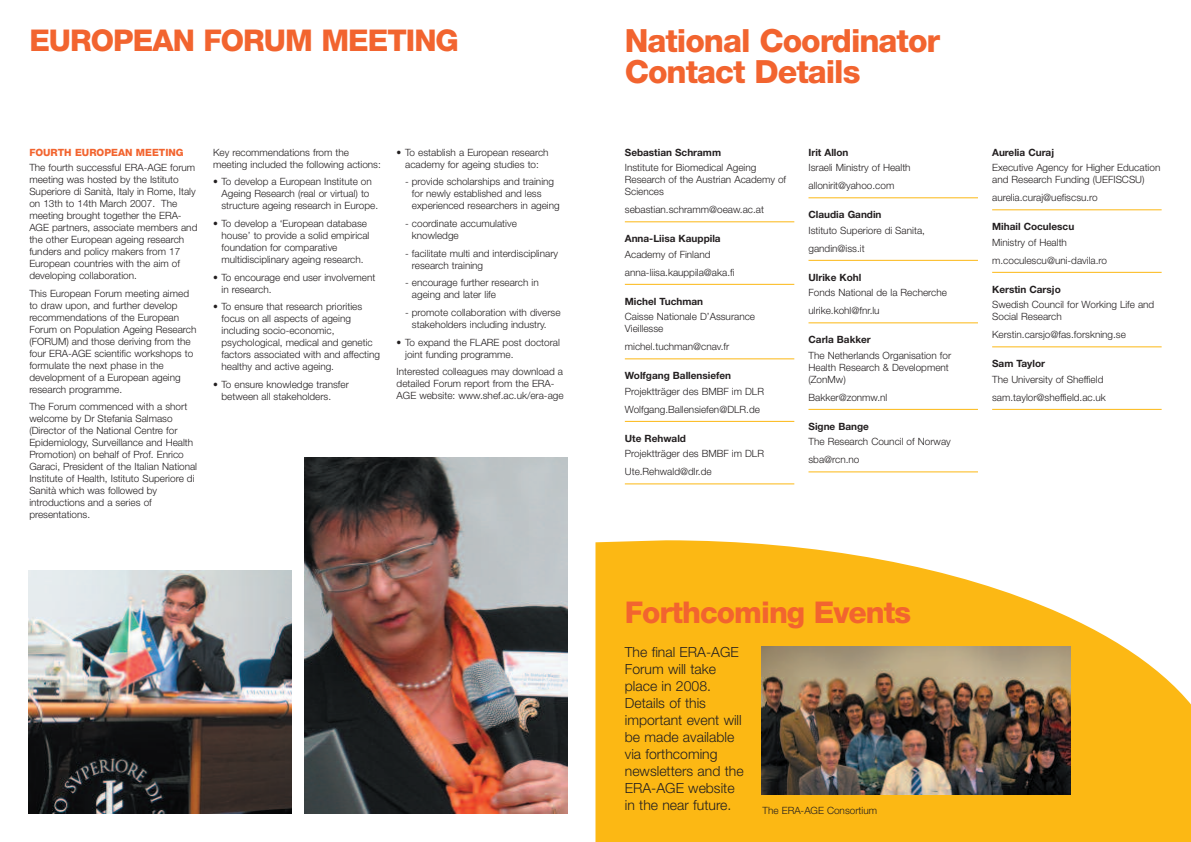
<style>
.page{position:relative;width:1191px;height:842px;background:#fff}
.page>*{position:absolute;margin:0;border:0;box-sizing:border-box;transform-origin:0 0}
.t1{font:800 32px/31px "Helvetica Neue";letter-spacing:-.03em;color:#f2642f}
.t2{font:800 30px "Helvetica Neue";letter-spacing:-.03em;color:#f2642f}
.t3{font:300 14px/17px "Helvetica Neue";color:#231f20}
.t4{font:300 10px/12px "Helvetica Neue";color:#231f20}
.t5{font:700 10px "Helvetica Neue";color:#231f20}
.t6{font:800 10px "Helvetica Neue";color:#f2642f}
</style>
<div class="page">
<img style="left:28px;top:570px;width:264px;height:244px">
<img style="left:304px;top:458px;width:263px;height:356px">
<svg style="left:595px;top:540px;width:596px;height:302px;fill:#fcb814"></svg>
<hr style="left:625px;top:222px;width:169px;height:1px;background:#fcb814">
<hr style="left:625px;top:284px;width:169px;height:1px;background:#fcb814">
<hr style="left:625px;top:359px;width:169px;height:1px;background:#fcb814">
<hr style="left:625px;top:421px;width:169px;height:1px;background:#fcb814">
<hr style="left:625px;top:484px;width:169px;height:1px;background:#fcb814">
<hr style="left:808px;top:198px;width:170px;height:1px;background:#fcb814">
<hr style="left:808px;top:260px;width:170px;height:1px;background:#fcb814">
<hr style="left:808px;top:323px;width:170px;height:1px;background:#fcb814">
<hr style="left:808px;top:409px;width:170px;height:1px;background:#fcb814">
<hr style="left:808px;top:472px;width:170px;height:1px;background:#fcb814">
<hr style="left:992px;top:210px;width:169px;height:1px;background:#fcb814">
<hr style="left:992px;top:272px;width:169px;height:1px;background:#fcb814">
<hr style="left:992px;top:347px;width:169px;height:1px;background:#fcb814">
<hr style="left:992px;top:409px;width:169px;height:1px;background:#fcb814">
<img style="left:761px;top:646px;width:309px;height:149px">
<h2 class="t2" style="left:29px;top:29px;width:431px">EUROPEAN FORUM MEETING</h2>
<h1 class="t1" style="left:625px;top:28px;width:317px">National Coordinator<br>Contact Details</h1>
<p class="t6" style="left:29px;top:148px;width:156px">FOURTH EUROPEAN MEETING</p>
<p class="t4" style="left:29px;top:162px;width:170px">The fourth successful ERA-AGE forum meeting was hosted by the Istituto Superiore di Sanità, Italy in Rome, Italy on 13th to 14th March 2007. The meeting brought together the ERA-AGE partners, associate members and the other European ageing research funders and policy makers from 17<br>European countries with the aim of developing collaboration.</p>
<p class="t4" style="left:29px;top:288px;width:169px">This European Forum meeting aimed to draw upon, and further develop recommendations of the European<br>Forum on Population Ageing Research (FORUM) and those deriving from the four ERA-AGE scientific workshops to formulate the next phase in the development of a European ageing research programme.</p>
<p class="t4" style="left:29px;top:402px;width:169px">The Forum commenced with a short welcome by Dr Stefania Salmaso (Director of the National Centre for Epidemiology, Surveillance and Health Promotion) on behalf of Prof. Enrico Garaci, President of the Italian National Institute of Health, Istituto Superiore di Sanità which was followed by introductions and a series of presentations.</p>
<p class="t4" style="left:213px;top:147px;width:169px">Key recommendations from the meeting included the following actions:</p>
<p class="t4" style="left:221px;top:177px;width:158px;text-indent:-9px">• To develop a European Institute on<br>Ageing Research (real or virtual) to structure ageing research in Europe.</p>
<p class="t4" style="left:221px;top:218px;width:149px;text-indent:-9px">• To develop a ‘European database house’ to provide a solid empirical foundation for comparative multidisciplinary ageing research.</p>
<p class="t4" style="left:221px;top:272px;width:155px;text-indent:-9px">• To encourage end user involvement in research.</p>
<p class="t4" style="left:221px;top:302px;width:160px;text-indent:-9px">• To ensure that research priorities focus on all aspects of ageing including socio-economic, psychological, medical and genetic factors associated with and affecting healthy and active ageing.</p>
<p class="t4" style="left:221px;top:379px;width:129px;text-indent:-9px">• To ensure knowledge transfer between all stakeholders.</p>
<p class="t4" style="left:397px;top:147px;width:153px;text-align:center">• To establish a European research academy for ageing studies to:</p>
<p class="t4" style="left:412px;top:177px;width:149px;text-indent:-7px">- provide scholarships and training for newly established and less experienced researchers in ageing</p>
<p class="t4" style="left:412px;top:218px;width:106px;text-indent:-7px">- coordinate accumulative knowledge</p>
<p class="t4" style="left:412px;top:248px;width:148px;text-indent:-7px">- facilitate multi and interdisciplinary research training</p>
<p class="t4" style="left:412px;top:278px;width:128px;text-indent:-7px">- encourage further research in ageing and later life</p>
<p class="t4" style="left:412px;top:307px;width:150px;text-indent:-7px">- promote collaboration with diverse stakeholders including industry.</p>
<p class="t4" style="left:405px;top:337px;width:156px;text-indent:-9px">• To expand the FLARE post doctoral joint funding programme.</p>
<p class="t4" style="left:397px;top:367px;width:168px">Interested colleagues may download a detailed Forum report from the ERA-<br>AGE website: www.shef.ac.uk/era-age</p>
<p class="t5" style="left:625px;top:148px;width:98px">Sebastian Schramm</p>
<p class="t4" style="left:625px;top:163px;width:163px">Institute for Biomedical Ageing<br>Research of the Austrian Academy of<br>Sciences</p>
<p class="t4" style="left:625px;top:204px;width:141px">sebastian.schramm@oeaw.ac.at</p>
<p class="t5" style="left:625px;top:235px;width:97px">Anna-Liisa Kauppila</p>
<p class="t4" style="left:625px;top:246px;width:111px;line-height:17.7px">Academy of Finland anna-liisa.kauppila@aka.fi</p>
<p class="t5" style="left:625px;top:297px;width:80px">Michel Tuchman</p>
<p class="t4" style="left:625px;top:312px;width:132px">Caisse Nationale D’Assurance<br>Vieillesse</p>
<p class="t4" style="left:625px;top:341px;width:106px">michel.tuchman@cnav.fr</p>
<p class="t5" style="left:625px;top:372px;width:108px">Wolfgang Ballensiefen</p>
<p class="t4" style="left:625px;top:383px;width:141px;line-height:17.7px">Projektträger des BMBF im DLR<br>Wolfgang.Ballensiefen@DLR.de</p>
<p class="t5" style="left:625px;top:434px;width:63px">Ute Rehwald</p>
<p class="t4" style="left:625px;top:446px;width:141px;line-height:17.7px">Projektträger des BMBF im DLR<br>Ute.Rehwald@dlr.de</p>
<p class="t5" style="left:808px;top:148px;width:42px">Irit Allon</p>
<p class="t4" style="left:808px;top:160px;width:104px;line-height:17.7px">Israeli Ministry of Health allonirit@yahoo.com</p>
<p class="t5" style="left:808px;top:211px;width:75px">Claudia Gandin</p>
<p class="t4" style="left:808px;top:222px;width:118px;line-height:17.7px">Istituto Superiore di Sanita, gandin@iss.it</p>
<p class="t5" style="left:808px;top:273px;width:54px">Ulrike Kohl</p>
<p class="t4" style="left:808px;top:285px;width:140px;line-height:17.7px">Fonds National de la Recherche ulrike.kohl@fnr.lu</p>
<p class="t5" style="left:808px;top:336px;width:64px">Carla Bakker</p>
<p class="t4" style="left:808px;top:350px;width:144px">The Netherlands Organisation for<br>Health Research &amp; Development (ZonMw)</p>
<p class="t4" style="left:808px;top:392px;width:80px">Bakker@zonmw.nl</p>
<p class="t5" style="left:808px;top:422px;width:62px">Signe Bange</p>
<p class="t4" style="left:808px;top:434px;width:144px;line-height:17.7px">The Research Council of Norway sba@rcn.no</p>
<h2 class="t2" style="left:625px;top:602px;width:288px">Forthcoming Events</h2>
<h3 class="t3" style="left:625px;top:645px;width:120px">The final ERA-AGE<br>Forum will take place in 2008.<br>Details of this important event will be made available via forthcoming newsletters and the<br>ERA-AGE website in the near future.</h3>
<p class="t4" style="left:762px;top:805px;width:116px">The ERA-AGE Consortium</p>
<p class="t5" style="left:992px;top:148px;width:63px">Aurelia Curaj</p>
<p class="t4" style="left:992px;top:163px;width:170px">Executive Agency for Higher Education and Research Funding (UEFISCSU)</p>
<p class="t4" style="left:992px;top:192px;width:107px">aurelia.curaj@uefiscsu.ro</p>
<p class="t5" style="left:992px;top:223px;width:84px">Mihail Coculescu</p>
<p class="t4" style="left:992px;top:234px;width:116px;line-height:17.7px">Ministry of Health m.coculescu@uni-davila.ro</p>
<p class="t5" style="left:992px;top:285px;width:70px">Kerstin Carsjo</p>
<p class="t4" style="left:992px;top:300px;width:164px">Swedish Council for Working Life and<br>Social Research</p>
<p class="t4" style="left:992px;top:329px;width:135px">Kerstin.carsjo@fas.forskning.se</p>
<p class="t5" style="left:992px;top:360px;width:54px">Sam Taylor</p>
<p class="t4" style="left:992px;top:371px;width:115px;line-height:17.7px">The University of Sheffield sam.taylor@sheffield.ac.uk</p>
</div>
